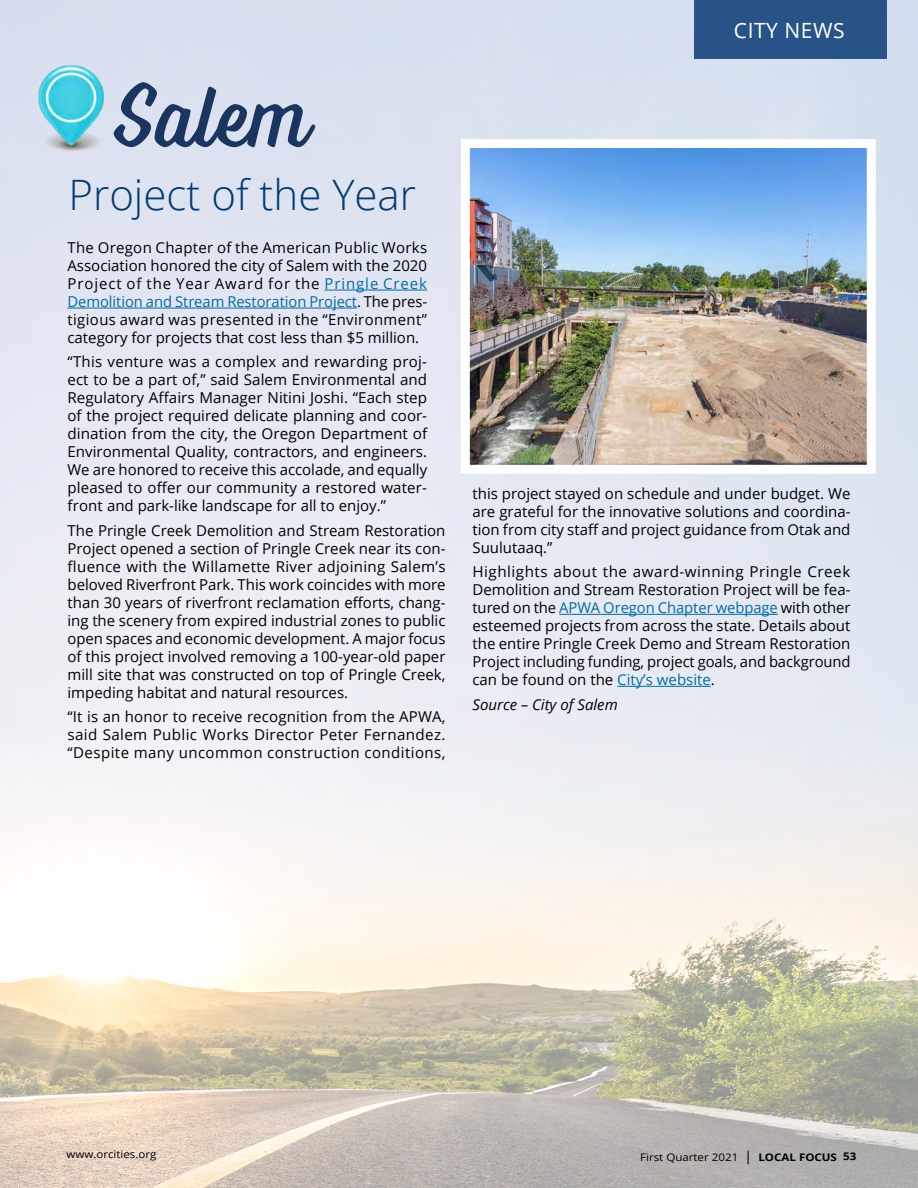
<style>
.page{position:relative;width:918px;height:1188px;background:#fff}
.page>*{position:absolute;margin:0;border:0;box-sizing:border-box;transform-origin:0 0}
.Body_text{font:300 91.5px "Voltage";color:#1a355f}
.Body_text-2{font:300 42px "Open Sans";color:#003b74}
.Body_text-3{font:21px "Open Sans";letter-spacing:.025em;color:#fff}
.Body_text-4{font:15px/18px "Open Sans";color:#000;text-align:justify}
.Body_text-5{font:italic 15px "Open Sans";color:#000}
.t1{font:10.5px "Open Sans";color:#000;scale:1.1 1}
.s1{color:#006ba7}
.s2{font-size:13.5px}
.s3{font-weight:700}
</style>
<div class="page">
<img style="left:0;top:0;width:918px;height:1188px">
<div style="left:695px;top:0;width:192px;height:58px;background:#285389"></div>
<img style="left:39px;top:66px;width:64px;height:85px">
<hr style="left:325px;top:290px;width:102px;height:1px;background:#006ba7">
<hr style="left:68px;top:308px;width:289px;height:1px;background:#006ba7">
<hr style="left:559px;top:614px;width:219px;height:1px;background:#006ba7">
<hr style="left:617px;top:686px;width:94px;height:1px;background:#006ba7">
<img style="left:471px;top:149px;width:395px;height:315px">
<div style="left:461px;top:139px;width:415px;height:335px;border:9px solid #fff"></div>
<p class="Body_text" style="left:114px;top:61px;width:199px">Salem</p>
<p class="Body_text-2" style="left:68px;top:166px;width:349px">Project of the Year</p>
<p class="Body_text-4" style="left:68px;top:238px;width:361px">The Oregon Chapter of the American Public Works Association honored the city of Salem with the 2020<br>Project of the Year Award for the <span class="s1">Pringle Creek Demolition and Stream Restoration Project</span>. The pres&shy;tigious award was presented in the “Environment” category for projects that cost less than $5 million.</p>
<p class="Body_text-4" style="left:68px;top:353px;width:361px">“This venture was a complex and rewarding proj&shy;ect to be a part of,” said Salem Environmental and Regulatory Affairs Manager Nitini Joshi. “Each step of the project required delicate planning and coor&shy;dination from the city, the Oregon Department of Environmental Quality, contractors, and engineers.<br>We are honored to receive this accolade, and equally pleased to offer our community a restored water&shy;front and park-like landscape for all to enjoy.”</p>
<p class="Body_text-4" style="left:68px;top:521px;width:380px">The Pringle Creek Demolition and Stream Restoration Project opened a section of Pringle Creek near its con&shy;fluence with the Willamette River adjoining Salem’s beloved Riverfront Park. This work coincides with more than 30 years of riverfront reclamation efforts, chang&shy;ing the scenery from expired industrial zones to public open spaces and economic development. A major focus of this project involved removing a 100-year-old paper mill site that was constructed on top of Pringle Creek, impeding habitat and natural resources.</p>
<p class="Body_text-4" style="left:68px;top:707px;width:380px">“It is an honor to receive recognition from the APWA, said Salem Public Works Director Peter Fernandez. “Despite many uncommon construction conditions,</p>
<p class="Body_text-3" style="left:734px;top:16px;width:112px">CITY NEWS</p>
<p class="Body_text-4" style="left:472px;top:484px;width:380px">this project stayed on schedule and under budget. We are grateful for the innovative solutions and coordina&shy;tion from city staff and project guidance from Otak and Suulutaaq.”</p>
<p class="Body_text-4" style="left:472px;top:562px;width:380px">Highlights about the award-winning Pringle Creek Demolition and Stream Restoration Project will be fea&shy;tured on the <span class="s1">APWA Oregon Chapter webpage</span> with other esteemed projects from across the state. Details about the entire Pringle Creek Demo and Stream Restoration Project including funding, project goals, and background can be found on the <span class="s1">City’s website</span>.</p>
<p class="Body_text-5" style="left:472px;top:694px;width:147px">Source – City of Salem</p>
<p class="t1" style="left:66px;top:1147px;width:84px">www.orcities.org</p>
<p class="t1" style="left:640px;top:1150px;width:198px">First Quarter 2021 <span class="s2">|</span> <span class="s3">LOCAL FOCUS 53</span></p>
</div>
